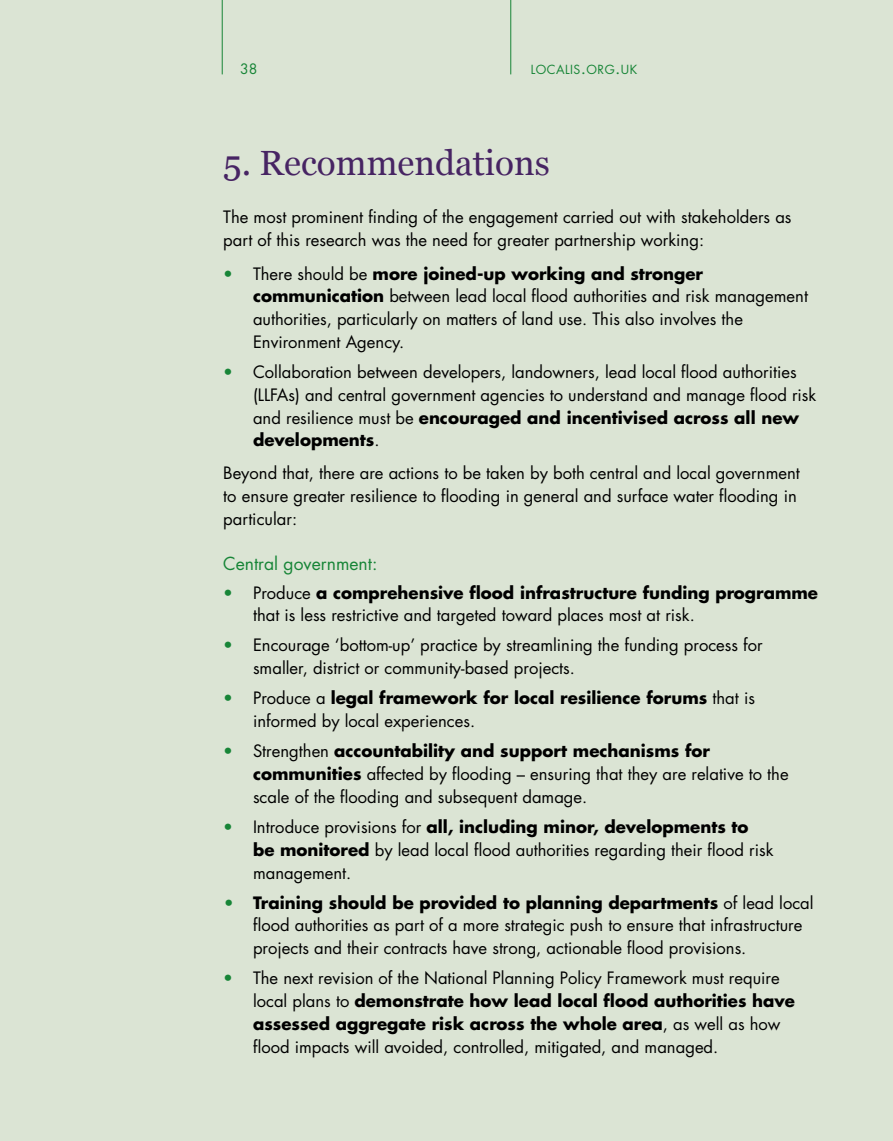
<style>
.page{position:relative;width:893px;height:1141px;background:#dbe4d4}
.page>*{position:absolute;margin:0;border:0;box-sizing:border-box;transform-origin:0 0}
.t1{font:35px "Georgia";color:#472463}
.t2{font:17.5px "Futura Std";color:#178537}
.t3{font:16.62px/22.8px "Futura Std";color:#000}
.t4{font:14px "Futura Std";color:#178537}
.t5{font:12.25px "Futura Std";letter-spacing:.035em;color:#178537}
.s1{font-size:17.5px}
.s2{color:#178537}
.s3{font-weight:700}
.s4{font-weight:700;color:#178537}
</style>
<div class="page">
<hr style="left:510px;top:0;width:1px;height:74px;background:#178537">
<hr style="left:222px;top:0;width:1px;height:74px;background:#178537">
<p class="t4" style="left:240px;top:60px;width:19px">38</p>
<p class="t5" style="left:531px;top:62px;width:108px">LOCALIS<span class="s1">.</span>ORG<span class="s1">.</span>UK</p>
<h1 class="t1" style="left:223px;top:138px;width:328px">5. Recommendations</h1>
<p class="t3" style="left:223px;top:206px;width:570px">The most prominent finding of the engagement carried out with stakeholders as part of this research was the need for greater partnership working:</p>
<p class="t3" style="left:253px;top:262px;width:556px;text-indent:-30px"><span class="s2">•</span> There should be <span class="s3">more joined-up working and stronger communication</span> between lead local flood authorities and risk management authorities, particularly on matters of land use. This also involves the Environment Agency.</p>
<p class="t3" style="left:253px;top:361px;width:565px;text-indent:-30px"><span class="s2">•</span> Collaboration between developers, landowners, lead local flood authorities (LLFAs) and central government agencies to understand and manage flood risk and resilience must be <span class="s3">encouraged and incentivised across all new developments</span>.</p>
<p class="t3" style="left:223px;top:462px;width:578px">Beyond that, there are actions to be taken by both central and local government to ensure greater resilience to flooding in general and surface water flooding in particular:</p>
<p class="t2" style="left:223px;top:552px;width:156px">Central government:</p>
<p class="t3" style="left:253px;top:581px;width:567px;text-indent:-30px"><span class="s2">•</span> Produce <span class="s3">a comprehensive flood infrastructure funding programme </span>that is less restrictive and targeted toward places most at risk.</p>
<p class="t3" style="left:253px;top:634px;width:511px;text-indent:-30px"><span class="s2">•</span> Encourage ‘bottom-up’ practice by streamlining the funding process for smaller, district or community-based projects.</p>
<p class="t3" style="left:253px;top:687px;width:503px;text-indent:-30px"><span class="s2">•</span> Produce a <span class="s3">legal framework for local resilience forums</span> that is informed by local experiences.</p>
<p class="t3" style="left:253px;top:740px;width:537px;text-indent:-30px"><span class="s2">•</span> Strengthen <span class="s3">accountability and support mechanisms for communities</span> affected by flooding – ensuring that they are relative to the scale of the flooding and subsequent damage.</p>
<p class="t3" style="left:253px;top:816px;width:522px;text-indent:-30px"><span class="s2">•</span> Introduce provisions for <span class="s3">all, including minor, developments to be monitored</span> by lead local flood authorities regarding their flood risk management.</p>
<p class="t3" style="left:253px;top:891px;width:562px;text-indent:-30px"><span class="s4">•</span> <span class="s3">Training should be provided to planning departments</span> of lead local flood authorities as part of a more strategic push to ensure that infrastructure projects and their contracts have strong, actionable flood provisions.</p>
<p class="t3" style="left:253px;top:967px;width:544px;text-indent:-30px"><span class="s2">•</span> The next revision of the National Planning Policy Framework must require local plans to <span class="s3">demonstrate how lead local flood authorities have assessed aggregate risk across the whole area</span>, as well as how flood impacts will avoided, controlled, mitigated, and managed.</p>
</div>
